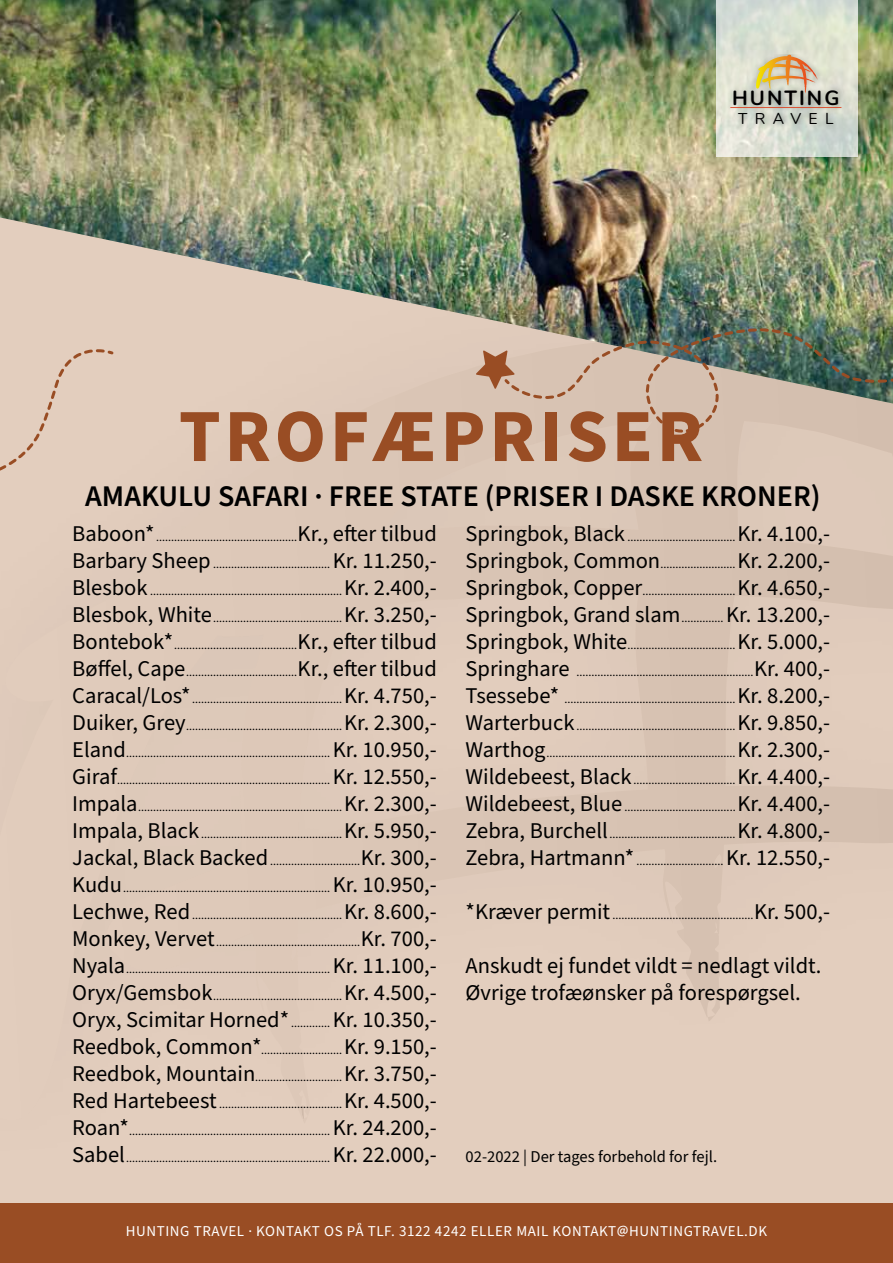
<style>
.page{position:relative;width:893px;height:1263px;background:#e3cebe}
.page>*{position:absolute;margin:0;border:0;box-sizing:border-box;transform-origin:0 0}
.t1{font:700 75px "Source Sans Pro";letter-spacing:.05em;color:#994d24}
.t2{font:600 30px "Source Sans Pro";color:#000}
.t3{font:22.5px/27px "Source Sans Pro";color:#000}
.t4{font:700 20.55px "Nunito";letter-spacing:.1em;color:#000}
.t5{font:16.5px "Source Sans Pro";color:#000}
.t6{font:15.6px "Nunito";letter-spacing:.47em;color:#000}
.t7{font:15px "Source Sans Pro";letter-spacing:.04em;color:#fff}
.t8{font:12px "Source Sans Pro";color:#000}
.s1{font-size:22.5px}
.s2{font-size:12px}
</style>
<div class="page">
<img style="left:0;top:0;width:893px;height:403px">
<svg style="left:0;top:348px;width:115px;height:123px"></svg>
<img style="left:476px;top:315px;width:417px;height:121px">
<svg style="left:716px;top:0;width:141px;height:157px;background:#d8dfd3"></svg>
<div style="left:0;top:1203px;width:893px;height:60px;background:#994d24"></div>
<img style="left:721px;top:54px;width:131px;height:23px">
<img style="left:721px;top:77px;width:131px;height:60px">
<img style="left:843px;top:54px;width:3px;height:52px">
<img style="left:735px;top:54px;width:5px;height:47px">
<img style="left:836px;top:54px;width:7px;height:57px">
<img style="left:836px;top:54px;width:2px;height:55px">
<img style="left:740px;top:54px;width:17px;height:5px">
<img style="left:740px;top:59px;width:29px;height:60px">
<img style="left:769px;top:54px;width:67px;height:68px">
<img style="left:776px;top:59px;width:60px;height:60px">
<img style="left:757px;top:54px;width:62px;height:60px">
<img style="left:759px;top:54px;width:59px;height:60px">
<h3 class="t4" style="left:732px;top:83px;width:109px">HUNTING</h3>
<h3 class="t6" style="left:738px;top:107px;width:97px">TRAVEL</h3>
<h1 class="t1" style="left:179px;top:385px;width:526px">TROFÆPRISER</h1>
<h2 class="t2" style="left:85px;top:476px;width:737px">AMAKULU SAFARI · FREE STATE (PRISER I DASKE KRONER)</h2>
<p class="t8" style="left:72px;top:529px;width:366px"><span class="s1">Baboon*</span>...............................................<span class="s1">Kr., efter tilbud</span></p>
<p class="t8" style="left:72px;top:556px;width:366px"><span class="s1">Barbary Sheep</span> ....................................... <span class="s1">Kr. 11.250,-</span></p>
<p class="t8" style="left:72px;top:583px;width:366px"><span class="s1">Blesbok</span> ................................................................<span class="s1">Kr. 2.400,-</span></p>
<p class="t8" style="left:72px;top:610px;width:366px"><span class="s1">Blesbok, White</span>...........................................<span class="s1">Kr. 3.250,-</span></p>
<p class="t8" style="left:72px;top:637px;width:366px"><span class="s1">Bontebok*</span>.........................................<span class="s1">Kr., efter tilbud</span></p>
<p class="t8" style="left:72px;top:664px;width:366px"><span class="s1">Bøffel, Cape</span>.....................................<span class="s1">Kr., efter tilbud</span></p>
<p class="t8" style="left:72px;top:691px;width:366px"><span class="s1">Caracal/Los*</span>..................................................<span class="s1">Kr. 4.750,-</span></p>
<p class="t8" style="left:72px;top:718px;width:366px"><span class="s1">Duiker, Grey</span>....................................................<span class="s1">Kr. 2.300,-</span></p>
<p class="t8" style="left:72px;top:745px;width:366px"><span class="s1">Eland</span>.................................................................... <span class="s1">Kr. 10.950,-</span></p>
<p class="t8" style="left:72px;top:772px;width:366px"><span class="s1">Giraf</span>....................................................................... <span class="s1">Kr. 12.550,-</span></p>
<p class="t8" style="left:72px;top:799px;width:366px"><span class="s1">Impala</span>....................................................................<span class="s1">Kr. 2.300,-</span></p>
<p class="t8" style="left:72px;top:826px;width:366px"><span class="s1">Impala, Black</span> ...............................................<span class="s1">Kr. 5.950,-</span></p>
<p class="t8" style="left:72px;top:853px;width:366px"><span class="s1">Jackal, Black Backed</span> ..............................<span class="s1">Kr. 300,-</span></p>
<p class="t8" style="left:72px;top:880px;width:366px"><span class="s1">Kudu</span>..................................................................... <span class="s1">Kr. 10.950,-</span></p>
<p class="t8" style="left:72px;top:907px;width:366px"><span class="s1">Lechwe, Red</span> ..................................................<span class="s1">Kr. 8.600,-</span></p>
<p class="t8" style="left:72px;top:934px;width:366px"><span class="s1">Monkey, Vervet</span>................................................<span class="s1">Kr. 700,-</span></p>
<p class="t8" style="left:72px;top:961px;width:366px"><span class="s1">Nyala</span>.................................................................... <span class="s1">Kr. 11.100,-</span></p>
<p class="t8" style="left:72px;top:988px;width:366px"><span class="s1">Oryx/Gemsbok</span>...........................................<span class="s1">Kr. 4.500,-</span></p>
<h3 class="t3" style="left:72px;top:1007px;width:366px">Oryx, Scimitar Horned* <span class="s2">.............</span> Kr. 10.350,-</h3>
<p class="t8" style="left:72px;top:1042px;width:366px"><span class="s1">Reedbok, Common*</span>...........................<span class="s1">Kr. 9.150,-</span></p>
<p class="t8" style="left:72px;top:1069px;width:366px"><span class="s1">Reedbok, Mountain</span>.............................<span class="s1">Kr. 3.750,-</span></p>
<p class="t8" style="left:72px;top:1096px;width:366px"><span class="s1">Red Hartebeest</span> .........................................<span class="s1">Kr. 4.500,-</span></p>
<p class="t8" style="left:72px;top:1123px;width:366px"><span class="s1">Roan*</span>................................................................... <span class="s1">Kr. 24.200,-</span></p>
<p class="t8" style="left:72px;top:1150px;width:366px"><span class="s1">Sabel</span>.................................................................... <span class="s1">Kr. 22.000,-</span></p>
<p class="t8" style="left:466px;top:529px;width:366px"><span class="s1">Springbok, Black</span> ....................................<span class="s1">Kr. 4.100,-</span></p>
<h3 class="t3" style="left:466px;top:548px;width:366px">Springbok, Common<span class="s2">.........................</span>Kr. 2.200,-</h3>
<p class="t8" style="left:466px;top:583px;width:366px"><span class="s1">Springbok, Copper</span>...............................<span class="s1">Kr. 4.650,-</span></p>
<h3 class="t3" style="left:466px;top:602px;width:366px">Springbok, Grand slam<span class="s2">..............</span> Kr. 13.200,-</h3>
<p class="t8" style="left:466px;top:637px;width:366px"><span class="s1">Springbok, White</span>....................................<span class="s1">Kr. 5.000,-</span></p>
<p class="t8" style="left:466px;top:664px;width:366px"><span class="s1">Springhare</span> ...........................................................<span class="s1">Kr. 400,-</span></p>
<p class="t8" style="left:466px;top:691px;width:366px"><span class="s1">Tsessebe*</span> .........................................................<span class="s1">Kr. 8.200,-</span></p>
<p class="t8" style="left:466px;top:718px;width:366px"><span class="s1">Warterbuck</span> .....................................................<span class="s1">Kr. 9.850,-</span></p>
<p class="t8" style="left:466px;top:745px;width:366px"><span class="s1">Warthog</span>...............................................................<span class="s1">Kr. 2.300,-</span></p>
<p class="t8" style="left:466px;top:772px;width:366px"><span class="s1">Wildebeest, Black</span> ..................................<span class="s1">Kr. 4.400,-</span></p>
<p class="t8" style="left:466px;top:799px;width:366px"><span class="s1">Wildebeest, Blue</span> .....................................<span class="s1">Kr. 4.400,-</span></p>
<p class="t8" style="left:466px;top:826px;width:366px"><span class="s1">Zebra, Burchell</span>..........................................<span class="s1">Kr. 4.800,-</span></p>
<p class="t8" style="left:466px;top:853px;width:366px"><span class="s1">Zebra, Hartmann*</span> ............................. <span class="s1">Kr. 12.550,-</span></p>
<p class="t8" style="left:466px;top:907px;width:366px"><span class="s1">*Kræver permit</span> ...............................................<span class="s1">Kr. 500,-</span></p>
<h3 class="t3" style="left:466px;top:953px;width:357px">Anskudt ej fundet vildt = nedlagt vildt.<br>Øvrige trofæønsker på forespørgsel.</h3>
<h3 class="t5" style="left:466px;top:1146px;width:253px">02-2022 | Der tages forbehold for fejl.</h3>
<p class="t7" style="left:126px;top:1221px;width:643px">HUNTING TRAVEL · KONTAKT OS PÅ TLF. 3122 4242 ELLER MAIL KONTAKT@HUNTINGTRAVEL.DK</p>
</div>
